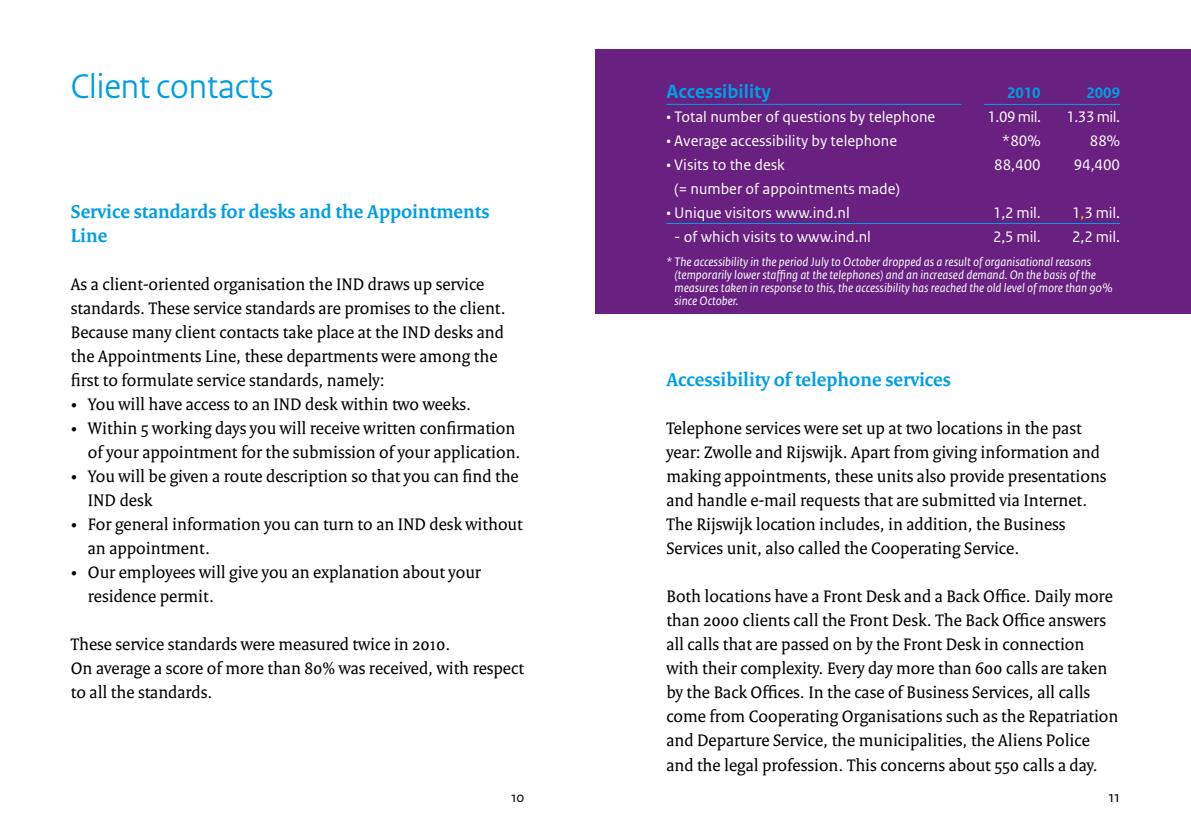
<style>
.page{position:relative;width:1191px;height:840px;background:#fff}
.page>*{position:absolute;margin:0;border:0;box-sizing:border-box;transform-origin:0 0}
.t1{font:36px "Rijksoverheid Sans Heading";color:#009ee3}
.t2{font:700 20px/24px "Rijksoverheid Serif";color:#009ee3}
.t3{font:700 20px "Rijksoverheid Sans Text";color:#009ee3}
.t4{font:18px/24px "Rijksoverheid Serif";color:#000}
.t5{font:16px/24px "Rijksoverheid Sans Text";color:#fff}
.t6{font:700 16px "Rijksoverheid Sans Text";color:#009ee3}
.t7{font:16px "Rijksoverheid Sans Text";color:#000}
.t8{font:15px "Rijksoverheid Sans Text";color:#000}
.t9{font:italic 13px/13px "Rijksoverheid Sans Text";color:#fff}
.s1{color:#f1db00}
</style>
<div class="page">
<div style="left:595px;top:50px;width:596px;height:264px;background:#682180"></div>
<hr style="left:666px;top:104px;width:295px;height:1px;background:#009ee3">
<hr style="left:984px;top:104px;width:136px;height:1px;background:#009ee3">
<hr style="left:666px;top:223px;width:454px;height:1px;background:#009ee3">
<h1 class="t1" style="left:71px;top:65px;width:204px">Client contacts</h1>
<p class="t2" style="left:71px;top:199px;width:420px">Service standards for desks and the Appointments<br>Line</p>
<p class="t4" style="left:71px;top:272px;width:436px">As a client-oriented organisation the IND draws up service standards. These service standards are promises to the client.<br>Because many client contacts take place at the IND desks and the Appointments Line, these departments were among the first to formulate service standards, namely:</p>
<p class="t4" style="left:71px;top:392px;width:402px">• You will have access to an IND desk within two weeks.</p>
<p class="t4" style="left:71px;top:416px;width:451px;text-align:right">• Within 5 working days you will receive written confirmation of your appointment for the submission of your application.</p>
<p class="t4" style="left:88px;top:464px;width:432px;text-indent:-17px">• You will be given a route description so that you can find the<br>IND desk</p>
<p class="t4" style="left:88px;top:512px;width:436px;text-indent:-17px">• For general information you can turn to an IND desk without an appointment.</p>
<p class="t4" style="left:88px;top:560px;width:394px;text-indent:-17px">• Our employees will give you an explanation about your residence permit.</p>
<p class="t4" style="left:71px;top:632px;width:454px">These service standards were measured twice in 2010.<br>On average a score of more than 80% was received, with respect to all the standards.</p>
<p class="t8" style="left:511px;top:787px;width:15px">10</p>
<p class="t3" style="left:666px;top:80px;width:106px">Accessibility</p>
<p class="t5" style="left:666px;top:105px;width:270px">• Total number of questions by telephone</p>
<p class="t5" style="left:666px;top:129px;width:232px">• Average accessibility by telephone</p>
<p class="t5" style="left:674px;top:153px;width:227px;text-indent:-8px">• Visits to the desk<br>(= number of appointments made)</p>
<p class="t5" style="left:666px;top:201px;width:185px">• Unique visitors www.ind.nl</p>
<p class="t5" style="left:674px;top:225px;width:198px">- of which visits to www.ind.nl</p>
<p class="t6" style="left:1007px;top:83px;width:35px">2010</p>
<p class="t6" style="left:1086px;top:83px;width:35px">2009</p>
<p class="t5" style="left:987px;top:105px;width:55px">1.09 mil.</p>
<p class="t5" style="left:1066px;top:105px;width:55px">1.33 mil.</p>
<p class="t5" style="left:1002px;top:129px;width:40px">*80%</p>
<p class="t5" style="left:1089px;top:129px;width:32px">88%</p>
<p class="t5" style="left:994px;top:153px;width:48px">88,400</p>
<p class="t5" style="left:1073px;top:153px;width:48px">94,400</p>
<p class="t5" style="left:993px;top:201px;width:49px">1,2 mil.</p>
<p class="t5" style="left:1072px;top:201px;width:49px">1<span class="s1">,</span>3 mil.</p>
<p class="t5" style="left:993px;top:225px;width:49px">2,5 mil.</p>
<p class="t5" style="left:1072px;top:225px;width:49px">2,2 mil.</p>
<p class="t9" style="left:674px;top:255px;width:439px;text-indent:-8px">* The accessibility in the period July to October dropped as a result of organisational reasons (temporarily lower staffing at the telephones) and an increased demand. On the basis of the measures taken in response to this, the accessibility has reached the old level of more than 90% since October.</p>
<p class="t2" style="left:666px;top:367px;width:286px">Accessibility of telephone services</p>
<p class="t4" style="left:666px;top:416px;width:442px">Telephone services were set up at two locations in the past year: Zwolle and Rijswijk. Apart from giving information and making appointments, these units also provide presentations and handle e-mail requests that are submitted via Internet.<br>The Rijswijk location includes, in addition, the Business Services unit, also called the Cooperating Service.</p>
<p class="t4" style="left:666px;top:584px;width:453px">Both locations have a Front Desk and a Back Office. Daily more than 2000 clients call the Front Desk. The Back Office answers all calls that are passed on by the Front Desk in connection with their complexity. Every day more than 600 calls are taken by the Back Offices. In the case of Business Services, all calls come from Cooperating Organisations such as the Repatriation and Departure Service, the municipalities, the Aliens Police and the legal profession. This concerns about 550 calls a day.</p>
<p class="t7" style="left:1108px;top:786px;width:13px">11</p>
</div>
